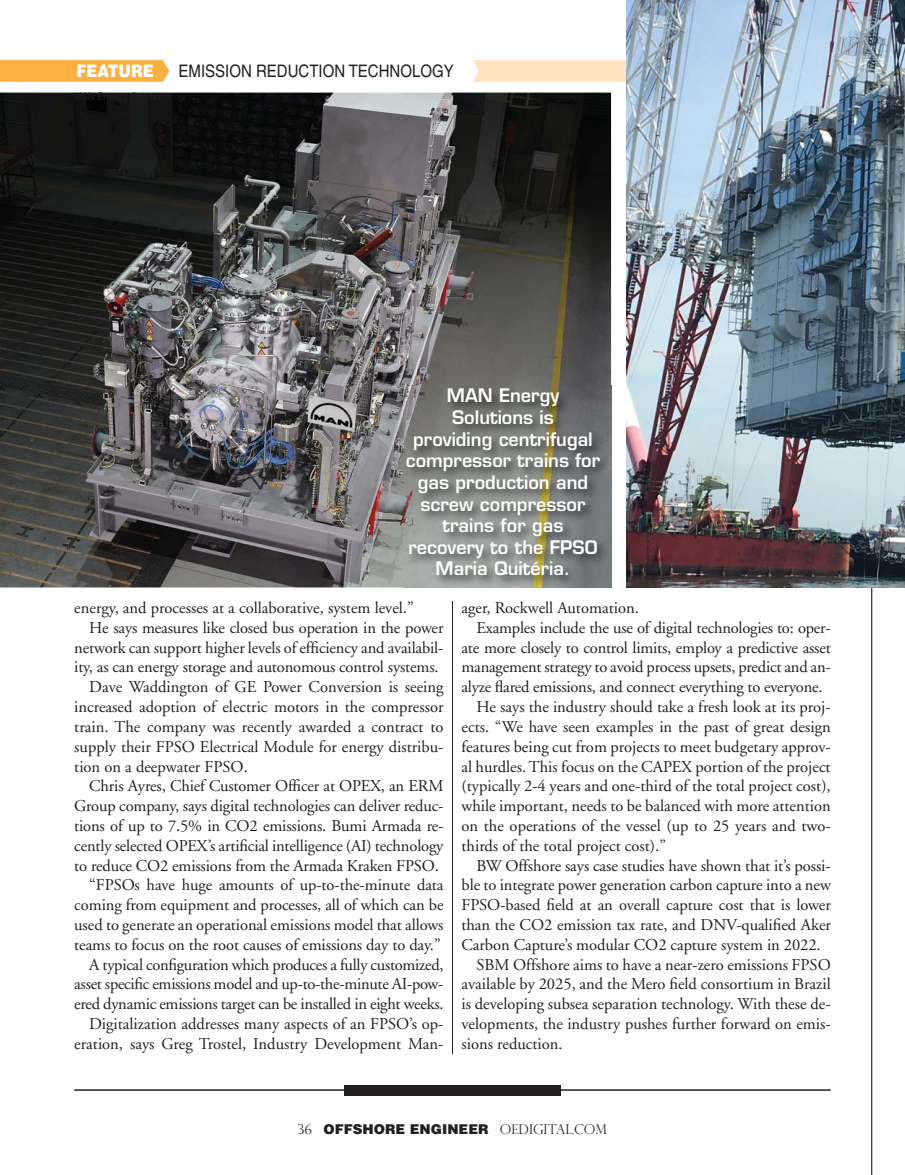
<style>
.page{position:relative;width:905px;height:1175px;background:#fff}
.page>*{position:absolute;margin:0;border:0;box-sizing:border-box;transform-origin:0 0}
.t1{font:600 18px/21.6px "Palindrome S Si";color:#fff;text-align:center}
.t2{font:17.25px "Helvetica";color:#231f20;scale:.87 1}
.t3{font:900 17.25px "Helvetica";color:#fff;scale:.87 1}
.t4{font:16.5px "Adobe Garamond";letter-spacing:-.005em;color:#231f20}
.t5{font:900 13.5px "Helvetica";color:#231f20}
.s1{font-family:"Perpetua Titling";font-weight:300}
</style>
<div class="page">
<svg style="left:473px;top:60px;width:154px;height:22px;background:#fee4c1"></svg>
<hr style="left:871px;top:0;width:1px;height:1174px;background:#231f20">
<hr style="left:74px;top:1089px;width:756px;height:1px;background:#231f20">
<div style="left:344px;top:1084px;width:216px;height:11px;background:#231f20"></div>
<hr style="left:452px;top:601px;width:1px;height:453px;background:#231f20">
<img style="left:627px;top:0;width:277px;height:587px">
<img style="left:0;top:93px;width:611px;height:494px">
<img style="left:404px;top:386px;width:207px;height:201px">
<svg style="left:0;top:60px;width:169px;height:22px;background:#fbb245"></svg>
<p class="t3" style="left:77px;top:65px;width:90px">FEATURE</p>
<p class="t2" style="left:178px;top:65px;width:318px">EMISSION REDUCTION TECHNOLOGY</p>
<p class="t1" style="left:406px;top:387px;width:196px">MAN Energy<br>Solutions is<br>providing centrifugal compressor trains for gas production and screw compressor trains for gas recovery to the FPSO<br>Maria Quitéria.</p>
<p class="t4" style="left:74px;top:601px;width:341px">energy, and processes at a collaborative, system level.”</p>
<p class="t4" style="left:89px;top:621px;width:355px">He says measures like closed bus operation in the power</p>
<p class="t4" style="left:74px;top:641px;width:371px">network can support higher levels of efficiency and availabil-</p>
<p class="t4" style="left:74px;top:660px;width:366px">ity, as can energy storage and autonomous control systems.</p>
<p class="t4" style="left:89px;top:680px;width:356px">Dave Waddington of GE Power Conversion is seeing</p>
<p class="t4" style="left:74px;top:700px;width:371px">increased adoption of electric motors in the compressor</p>
<p class="t4" style="left:74px;top:720px;width:371px">train. The company was recently awarded a contract to</p>
<p class="t4" style="left:74px;top:740px;width:370px">supply their FPSO Electrical Module for energy distribu-</p>
<p class="t4" style="left:74px;top:759px;width:175px">tion on a deepwater FPSO.</p>
<p class="t4" style="left:89px;top:779px;width:356px">Chris Ayres, Chief Customer Officer at OPEX, an ERM</p>
<p class="t4" style="left:74px;top:799px;width:371px">Group company, says digital technologies can deliver reduc-</p>
<p class="t4" style="left:74px;top:819px;width:371px">tions of up to 7.5% in CO2 emissions. Bumi Armada re-</p>
<p class="t4" style="left:74px;top:839px;width:371px">cently selected OPEX’s artificial intelligence (AI) technology</p>
<p class="t4" style="left:74px;top:858px;width:366px">to reduce CO2 emissions from the Armada Kraken FPSO.</p>
<p class="t4" style="left:89px;top:878px;width:356px">“FPSOs have huge amounts of up-to-the-minute data</p>
<p class="t4" style="left:74px;top:898px;width:371px">coming from equipment and processes, all of which can be</p>
<p class="t4" style="left:74px;top:918px;width:371px">used to generate an operational emissions model that allows</p>
<p class="t4" style="left:74px;top:938px;width:368px">teams to focus on the root causes of emissions day to day.”</p>
<p class="t4" style="left:89px;top:957px;width:356px">A typical configuration which produces a fully customized,</p>
<p class="t4" style="left:74px;top:977px;width:371px">asset specific emissions model and up-to-the-minute AI-pow-</p>
<p class="t4" style="left:74px;top:997px;width:371px">ered dynamic emissions target can be installed in eight weeks.</p>
<p class="t4" style="left:89px;top:1017px;width:356px">Digitalization addresses many aspects of an FPSO’s op-</p>
<p class="t4" style="left:74px;top:1037px;width:371px">eration, says Greg Trostel, Industry Development Man-</p>
<p class="t4" style="left:461px;top:601px;width:179px">ager, Rockwell Automation.</p>
<p class="t4" style="left:476px;top:621px;width:356px">Examples include the use of digital technologies to: oper-</p>
<p class="t4" style="left:461px;top:641px;width:371px">ate more closely to control limits, employ a predictive asset</p>
<p class="t4" style="left:461px;top:660px;width:371px">management strategy to avoid process upsets, predict and an-</p>
<p class="t4" style="left:461px;top:680px;width:362px">alyze flared emissions, and connect everything to everyone.</p>
<p class="t4" style="left:476px;top:700px;width:356px">He says the industry should take a fresh look at its proj-</p>
<p class="t4" style="left:461px;top:720px;width:371px">ects. “We have seen examples in the past of great design</p>
<p class="t4" style="left:461px;top:740px;width:371px">features being cut from projects to meet budgetary approv-</p>
<p class="t4" style="left:461px;top:759px;width:370px">al hurdles. This focus on the CAPEX portion of the project</p>
<p class="t4" style="left:461px;top:779px;width:371px">(typically 2-4 years and one-third of the total project cost),</p>
<p class="t4" style="left:461px;top:799px;width:371px">while important, needs to be balanced with more attention</p>
<p class="t4" style="left:461px;top:819px;width:370px">on the operations of the vessel (up to 25 years and two-</p>
<p class="t4" style="left:461px;top:839px;width:206px">thirds of the total project cost).”</p>
<p class="t4" style="left:476px;top:858px;width:356px">BW Offshore says case studies have shown that it’s possi-</p>
<p class="t4" style="left:461px;top:878px;width:371px">ble to integrate power generation carbon capture into a new</p>
<p class="t4" style="left:461px;top:898px;width:371px">FPSO-based field at an overall capture cost that is lower</p>
<p class="t4" style="left:461px;top:918px;width:371px">than the CO2 emission tax rate, and DNV-qualified Aker</p>
<p class="t4" style="left:461px;top:938px;width:361px">Carbon Capture’s modular CO2 capture system in 2022.</p>
<p class="t4" style="left:476px;top:957px;width:356px">SBM Offshore aims to have a near-zero emissions FPSO</p>
<p class="t4" style="left:461px;top:977px;width:371px">available by 2025, and the Mero field consortium in Brazil</p>
<p class="t4" style="left:461px;top:997px;width:371px">is developing subsea separation technology. With these de-</p>
<p class="t4" style="left:461px;top:1017px;width:371px">velopments, the industry pushes further forward on emis-</p>
<p class="t4" style="left:461px;top:1037px;width:103px">sions reduction.</p>
<p class="t5" style="left:298px;top:1124px;width:311px"><span class="s1">36</span> OFFSHORE ENGINEER <span class="s1">OEDIGITAL.COM</span></p>
</div>
